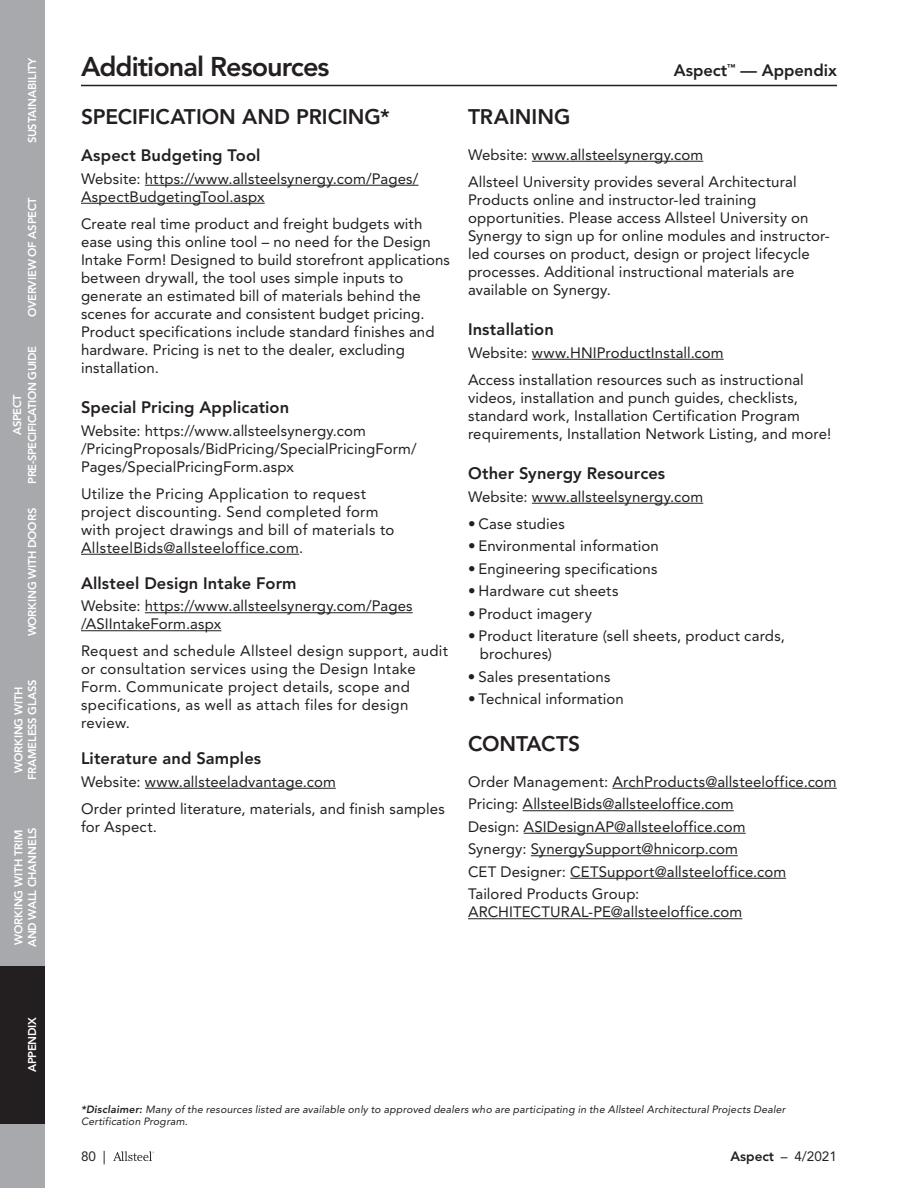
<style>
.page{position:relative;width:918px;height:1188px;background:#fff}
.page>*{position:absolute;margin:0;border:0;box-sizing:border-box;transform-origin:0 0}
.t1{font:800 27px "Avenir";letter-spacing:-.035em;color:#231f20}
.t2{font:800 21px "Avenir";color:#231f20}
.t3{font:800 16.5px "Avenir";letter-spacing:.005em;color:#231f20}
.t4{font:15px/18px "Avenir";letter-spacing:.01em;color:#231f20}
.t5{font:13.5px "Avenir";color:#231f20}
.t6{font:800 11.25px/13.5px "Avenir";letter-spacing:-.02em;color:#fff;text-align:center}
.t7{font:italic 10.5px/12px "Avenir";letter-spacing:.02em;color:#231f20}
.s1{font-weight:800}
</style>
<div class="page">
<hr style="left:81px;top:85px;width:756px;height:1px;background:#231f20">
<hr style="left:145px;top:185px;width:273px;height:1px;background:#231f20">
<hr style="left:81px;top:203px;width:184px;height:1px;background:#231f20">
<hr style="left:81px;top:554px;width:218px;height:1px;background:#231f20">
<hr style="left:145px;top:612px;width:268px;height:1px;background:#231f20">
<hr style="left:81px;top:630px;width:140px;height:1px;background:#231f20">
<hr style="left:145px;top:788px;width:191px;height:1px;background:#231f20">
<hr style="left:532px;top:161px;width:171px;height:1px;background:#231f20">
<hr style="left:532px;top:359px;width:192px;height:1px;background:#231f20">
<hr style="left:532px;top:503px;width:171px;height:1px;background:#231f20">
<hr style="left:612px;top:788px;width:225px;height:1px;background:#231f20">
<hr style="left:523px;top:810px;width:211px;height:1px;background:#231f20">
<hr style="left:524px;top:833px;width:222px;height:1px;background:#231f20">
<hr style="left:531px;top:855px;width:207px;height:1px;background:#231f20">
<hr style="left:570px;top:878px;width:216px;height:1px;background:#231f20">
<hr style="left:468px;top:918px;width:274px;height:1px;background:#231f20">
<div style="left:0;top:0;width:45px;height:1188px;background:#a8a9ad"></div>
<svg style="left:113px;top:1151px;width:41px;height:10px"></svg>
<div style="left:0;top:966px;width:45px;height:158px;background:#231f20"></div>
<p class="t6" style="left:25px;top:143px;width:88px;rotate:-90deg">SUSTAINABILITY</p>
<p class="t6" style="left:25px;top:317px;width:122px;rotate:-90deg">OVERVIEW OF ASPECT</p>
<p class="t6" style="left:10px;top:484px;width:139px;line-height:15px;rotate:-90deg">ASPECT<br>PRE-SPECIFICATION GUIDE</p>
<p class="t6" style="left:25px;top:636px;width:130px;rotate:-90deg">WORKING WITH DOORS</p>
<p class="t6" style="left:12px;top:780px;width:102px;rotate:-90deg">WORKING WITH<br>FRAMELESS GLASS</p>
<p class="t6" style="left:12px;top:947px;width:122px;text-align:left;rotate:-90deg">WORKING WITH TRIM<br>AND WALL CHANNELS</p>
<p class="t6" style="left:25px;top:1072px;width:55px;rotate:-90deg">APPENDIX</p>
<h1 class="t1" style="left:81px;top:50px;width:250px">Additional Resources</h1>
<p class="t3" style="left:674px;top:60px;width:165px">Aspect<sup>™</sup> — Appendix</p>
<h2 class="t2" style="left:81px;top:104px;width:311px">SPECIFICATION AND PRICING*</h2>
<p class="t3" style="left:81px;top:146px;width:181px">Aspect Budgeting Tool</p>
<p class="t4" style="left:81px;top:170px;width:339px">Website: https://www.allsteelsynergy.com/Pages/<br>AspectBudgetingTool.aspx</p>
<p class="t4" style="left:81px;top:215px;width:371px">Create real time product and freight budgets with ease using this online tool – no need for the Design Intake Form! Designed to build storefront applications between drywall, the tool uses simple inputs to generate an estimated bill of materials behind the scenes for accurate and consistent budget pricing.<br>Product specifications include standard finishes and hardware. Pricing is net to the dealer, excluding installation.</p>
<p class="t3" style="left:81px;top:398px;width:210px">Special Pricing Application</p>
<p class="t4" style="left:81px;top:422px;width:337px">Website: https://www.allsteelsynergy.com /PricingProposals/BidPricing/SpecialPricingForm/<br>Pages/SpecialPricingForm.aspx</p>
<p class="t4" style="left:81px;top:485px;width:315px">Utilize the Pricing Application to request project discounting. Send completed form with project drawings and bill of materials to AllsteelBids@allsteeloffice.com.</p>
<p class="t3" style="left:81px;top:573px;width:217px">Allsteel Design Intake Form</p>
<p class="t4" style="left:81px;top:597px;width:333px">Website: https://www.allsteelsynergy.com/Pages /ASIIntakeForm.aspx</p>
<p class="t4" style="left:81px;top:642px;width:369px">Request and schedule Allsteel design support, audit or consultation services using the Design Intake Form. Communicate project details, scope and specifications, as well as attach files for design review.</p>
<p class="t3" style="left:81px;top:749px;width:182px">Literature and Samples</p>
<p class="t4" style="left:81px;top:768px;width:365px;line-height:27px">Website: www.allsteeladvantage.com<br>Order printed literature, materials, and finish samples</p>
<p class="t4" style="left:81px;top:818px;width:78px">for Aspect.</p>
<h2 class="t2" style="left:468px;top:104px;width:104px">TRAINING</h2>
<p class="t4" style="left:468px;top:141px;width:330px;line-height:27px">Website: www.allsteelsynergy.com<br>Allsteel University provides several Architectural</p>
<p class="t4" style="left:468px;top:191px;width:363px">Products online and instructor-led training opportunities. Please access Allsteel University on Synergy to sign up for online modules and instructor&shy;led courses on product, design or project lifecycle processes. Additional instructional materials are available on Synergy.</p>
<p class="t3" style="left:468px;top:320px;width:87px">Installation</p>
<p class="t4" style="left:468px;top:339px;width:337px;line-height:27px">Website: www.HNIProductInstall.com<br>Access installation resources such as instructional</p>
<p class="t4" style="left:468px;top:389px;width:365px">videos, installation and punch guides, checklists, standard work, Installation Certification Program requirements, Installation Network Listing, and more!</p>
<p class="t3" style="left:468px;top:464px;width:199px">Other Synergy Resources</p>
<p class="t4" style="left:468px;top:488px;width:237px">Website: www.allsteelsynergy.com</p>
<p class="t4" style="left:468px;top:515px;width:98px">• Case studies</p>
<p class="t4" style="left:468px;top:537px;width:192px">• Environmental information</p>
<p class="t4" style="left:468px;top:560px;width:191px">• Engineering specifications</p>
<p class="t4" style="left:468px;top:582px;width:152px">• Hardware cut sheets</p>
<p class="t4" style="left:468px;top:605px;width:126px">• Product imagery</p>
<p class="t4" style="left:480px;top:627px;width:306px;text-indent:-12px">• Product literature (sell sheets, product cards, brochures)</p>
<p class="t4" style="left:468px;top:668px;width:144px">• Sales presentations</p>
<p class="t4" style="left:468px;top:690px;width:157px">• Technical information</p>
<h2 class="t2" style="left:468px;top:731px;width:114px">CONTACTS</h2>
<p class="t4" style="left:468px;top:770px;width:370px;line-height:22.5px">Order Management: ArchProducts@allsteeloffice.com Pricing: AllsteelBids@allsteeloffice.com<br>Design: ASIDesignAP@allsteeloffice.com<br>Synergy: SynergySupport@hnicorp.com<br>CET Designer: CETSupport@allsteeloffice.com Tailored Products Group:</p>
<p class="t4" style="left:468px;top:903px;width:276px">ARCHITECTURAL-PE@allsteeloffice.com</p>
<p class="t7" style="left:81px;top:1103px;width:706px"><span class="s1">*Disclaimer:</span> Many of the resources listed are available only to approved dealers who are participating in the Allsteel Architectural Projects Dealer<br>Certification Program.</p>
<p class="t5" style="left:81px;top:1148px;width:26px">80 |</p>
<p class="t5" style="left:730px;top:1148px;width:108px"><span class="s1">Aspect</span> – 4/2021</p>
</div>
